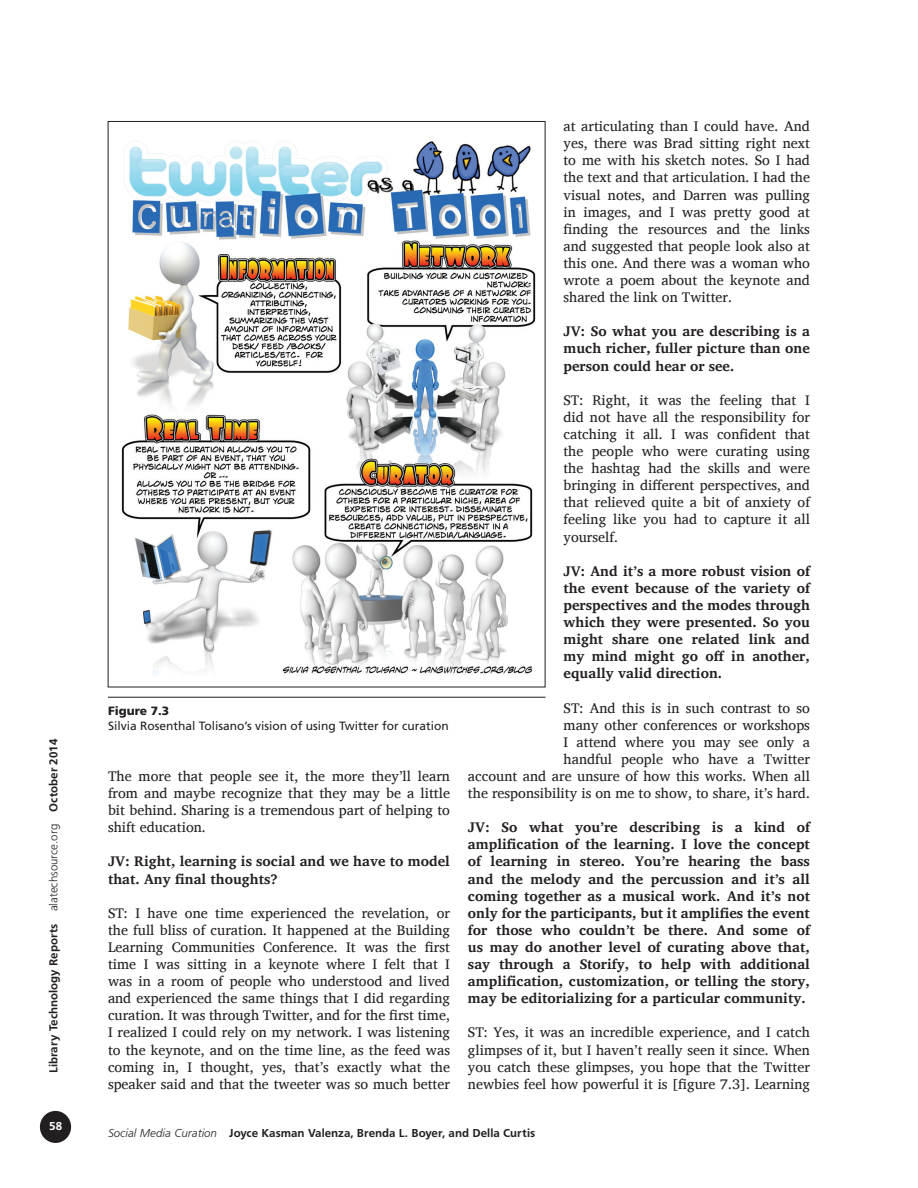
<style>
.page{position:relative;width:918px;height:1188px;background:#fff}
.page>*{position:absolute;margin:0;border:0;box-sizing:border-box;transform-origin:0 0}
.t1{font:14.25px/17.1px "Charis SIL";color:#231f20;text-align:justify}
.t2{font:700 14.25px/17.1px "Charis SIL";color:#231f20;text-align:justify}
.t3{font:12px "Frugal Sans Bold DTC";color:#231f20}
.t4{font:12px "Frutiger";color:#231f20}
.t5{font:900 12px "Frutiger";color:#231f20}
.t6{font:12px "Frugal Sans Bold DTC";color:#fff}
.s1{font-family:"Frugal Sans Light DTC"}
.s2{font-family:"Frugal Sans Light Italic DTC"}
</style>
<div class="page">
<div style="left:41px;top:1112px;width:29px;height:30px;background:#231f20;border-radius:50%"></div>
<div style="left:40px;top:1111px;width:31px;height:32px;border:2px solid #231f20;border-radius:50%"></div>
<img style="left:121px;top:141px;width:415px;height:534px">
<hr style="left:108px;top:697px;width:438px;height:1px;background:#231f20">
<p class="t3" style="left:47px;top:1073px;width:336px;rotate:-90deg">Library Technology Reports <span class="s1">alatechsource.org</span> October 2014</p>
<p class="t6" style="left:49px;top:1119px;width:14px">58</p>
<p class="t5" style="left:108px;top:704px;width:63px">Figure 7.3</p>
<p class="t4" style="left:108px;top:719px;width:342px">Silvia Rosenthal Tolisano’s vision of using Twitter for curation</p>
<p class="t1" style="left:108px;top:767px;width:344px">The more that people see it, the more they’ll learn from and maybe recognize that they may be a little bit behind. Sharing is a tremendous part of helping to shift education.</p>
<p class="t2" style="left:108px;top:853px;width:344px">JV: Right, learning is social and we have to model that. Any final thoughts?</p>
<p class="t1" style="left:108px;top:904px;width:344px">ST: I have one time experienced the revelation, or the full bliss of curation. It happened at the Building Learning Communities Conference. It was the first time I was sitting in a keynote where I felt that I was in a room of people who understood and lived and experienced the same things that I did regarding curation. It was through Twitter, and for the first time, I realized I could rely on my network. I was listening to the keynote, and on the time line, as the feed was coming in, I thought, yes, that’s exactly what the speaker said and that the tweeter was so much better</p>
<p class="t1" style="left:563px;top:118px;width:248px">at articulating than I could have. And yes, there was Brad sitting right next to me with his sketch notes. So I had the text and that articulation. I had the visual notes, and Darren was pulling in images, and I was pretty good at finding the resources and the links and suggested that people look also at this one. And there was a woman who wrote a poem about the keynote and shared the link on Twitter.</p>
<p class="t2" style="left:563px;top:323px;width:248px">JV: So what you are describing is a much richer, fuller picture than one person could hear or see.</p>
<p class="t1" style="left:563px;top:391px;width:248px">ST: Right, it was the feeling that I did not have all the responsibility for catching it all. I was confident that the people who were curating using the hashtag had the skills and were bringing in different perspectives, and that relieved quite a bit of anxiety of feeling like you had to capture it all yourself.</p>
<p class="t2" style="left:563px;top:562px;width:248px">JV: And it’s a more robust vision of the event because of the variety of perspectives and the modes through which they were presented. So you might share one related link and my mind might go off in another, equally valid direction.</p>
<p class="t1" style="left:468px;top:699px;width:344px;text-align:right">ST: And this is in such contrast to so<br>many other conferences or workshops<br>I attend where you may see only a<br>handful people who have a Twitter<br>account and are unsure of how this works. When all the responsibility is on me to show, to share, it’s hard.</p>
<p class="t2" style="left:468px;top:819px;width:344px">JV: So what you’re describing is a kind of amplification of the learning. I love the concept of learning in stereo. You’re hearing the bass and the melody and the percussion and it’s all coming together as a musical work. And it’s not only for the participants, but it amplifies the event for those who couldn’t be there. And some of us may do another level of curating above that, say through a Storify, to help with additional amplification, customization, or telling the story, may be editorializing for a particular community.</p>
<p class="t1" style="left:468px;top:1024px;width:344px">ST: Yes, it was an incredible experience, and I catch glimpses of it, but I haven’t really seen it since. When you catch these glimpses, you hope that the Twitter newbies feel how powerful it is [figure 7.3]. Learning</p>
<p class="t3" style="left:108px;top:1126px;width:429px"><span class="s2">Social Media Curation</span> Joyce Kasman Valenza, Brenda L. Boyer, and Della Curtis</p>
</div>
